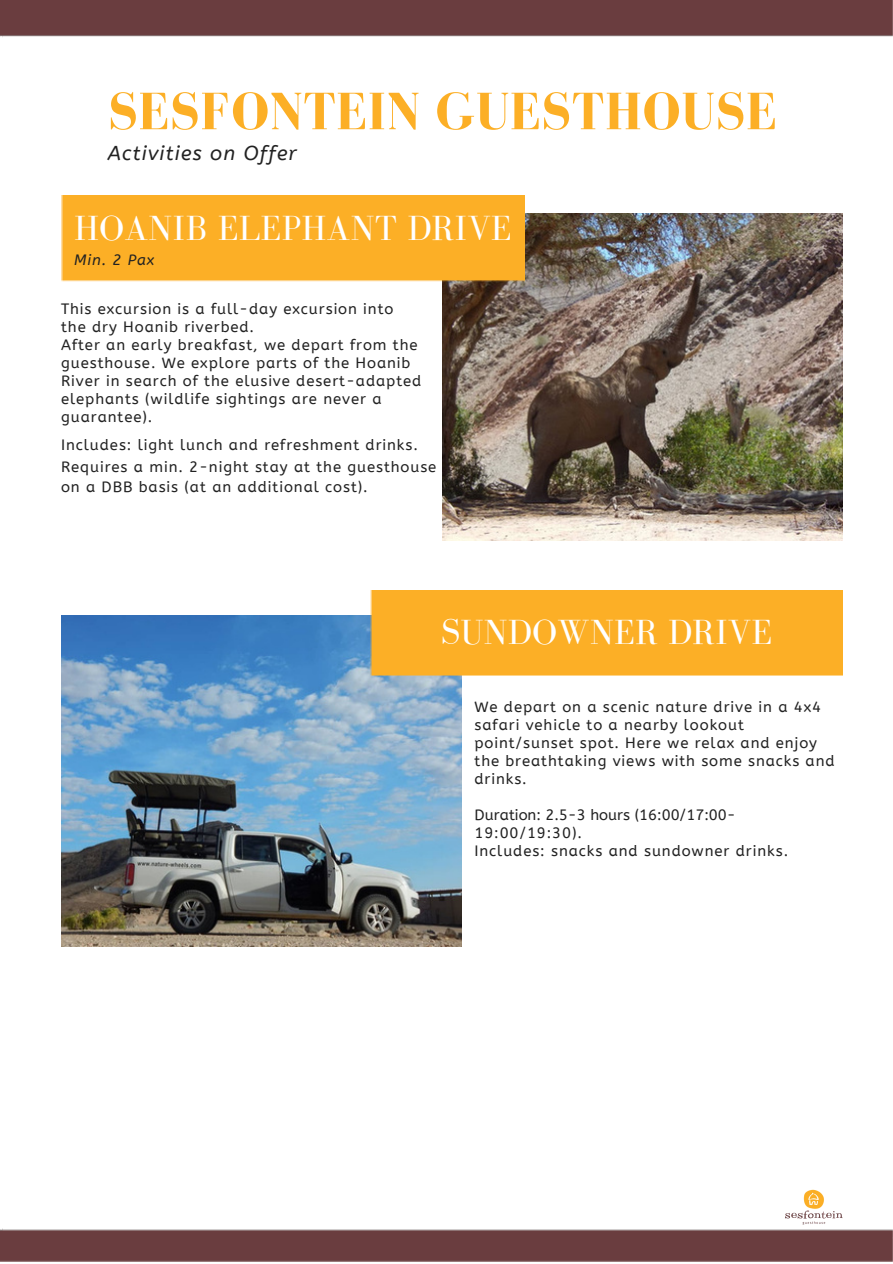
<style>
.page{position:relative;width:893px;height:1264px;background:#fff}
.page>*{position:absolute;margin:0;border:0;box-sizing:border-box;transform-origin:0 0}
.t1{font:700 54px "Bodoni FLF";letter-spacing:.01em;color:#fcaf26}
.t2{font:36px "Bodoni FLF";letter-spacing:.01em;color:#fff}
.t3{font:italic 20.1px "A Bee Zee";letter-spacing:.06em;color:#222}
.t4{font:15px/18px "A Bee Zee";letter-spacing:.06em;color:#222}
.t5{font:15px "A Bee Zee";color:#222}
.t6{font:italic 15px "A Bee Zee";letter-spacing:.055em;color:#222}
</style>
<div class="page">
<img style="left:0;top:0;width:892px;height:1261px">
<img style="left:442px;top:214px;width:400px;height:326px">
<div style="left:61px;top:196px;width:463px;height:85px;background:#fcaf26"></div>
<img style="left:779px;top:1180px;width:68px;height:57px">
<img style="left:61px;top:615px;width:400px;height:331px">
<div style="left:370px;top:590px;width:472px;height:86px;background:#fcaf26"></div>
<p class="t1" style="left:108px;top:82px;width:670px">SESFONTEIN GUESTHOUSE</p>
<p class="t3" style="left:108px;top:141px;width:190px">Activities on Offer</p>
<p class="t2" style="left:74px;top:209px;width:438px">HOANIB ELEPHANT DRIVE</p>
<p class="t6" style="left:74px;top:251px;width:81px">Min. 2 Pax</p>
<p class="t4" style="left:61px;top:300px;width:334px">This excursion is a full-day excursion into</p>
<p class="t4" style="left:61px;top:318px;width:194px">the dry Hoanib riverbed.</p>
<p class="t4" style="left:61px;top:336px;width:362px">After an early breakfast, we depart from the guesthouse. We explore parts of the Hoanib River in search of the elusive desert-adapted elephants (wildlife sightings are never a guarantee).</p>
<p class="t4" style="left:61px;top:436px;width:358px">Includes: light lunch and refreshment drinks.</p>
<p class="t4" style="left:61px;top:458px;width:377px">Requires a min. 2-night stay at the guesthouse</p>
<p class="t4" style="left:61px;top:478px;width:308px">on a DBB basis (at an additional cost).</p>
<p class="t2" style="left:440px;top:612px;width:333px">SUNDOWNER DRIVE</p>
<p class="t4" style="left:474px;top:698px;width:348px">We depart on a scenic nature drive in a 4x4 safari vehicle to a nearby lookout</p>
<p class="t4" style="left:474px;top:734px;width:361px">point/sunset spot. Here we relax and enjoy the breathtaking views with some snacks and drinks.</p>
<p class="t5" style="left:474px;top:806px;width:263px">Duration: 2.5-3 hours (16:00/17:00-</p>
<p class="t4" style="left:474px;top:824px;width:109px">19:00/19:30).</p>
<p class="t4" style="left:474px;top:842px;width:315px">Includes: snacks and sundowner drinks.</p>
</div>
